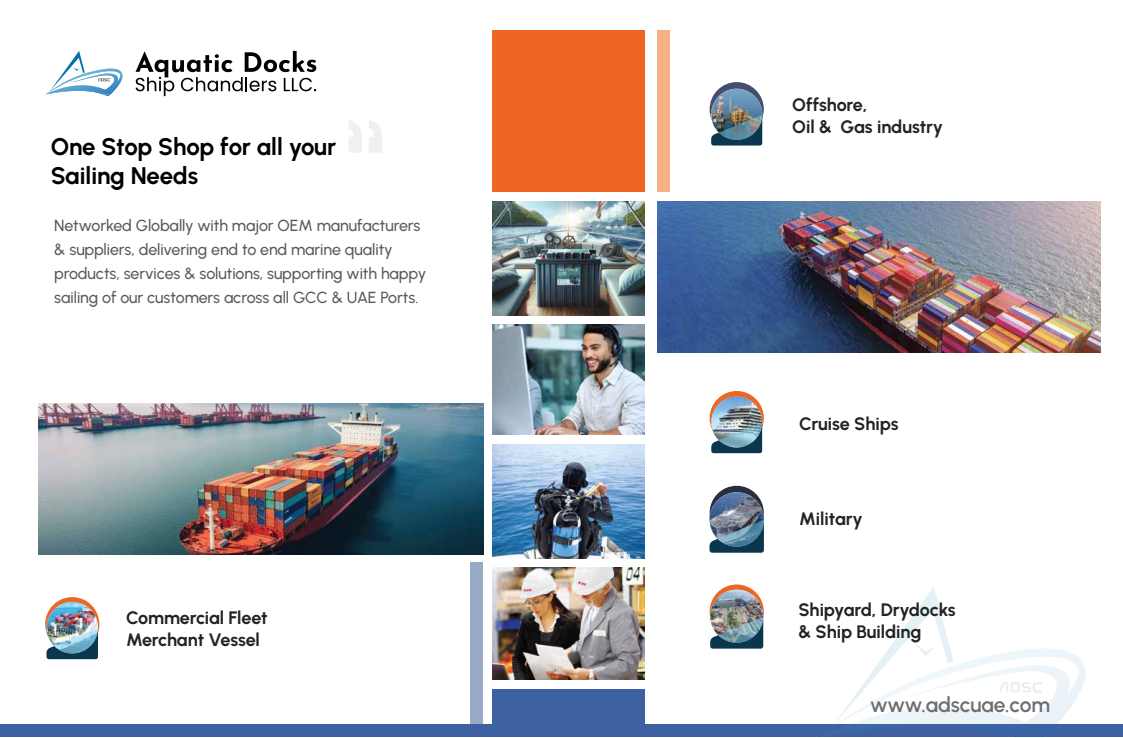
<style>
.page{position:relative;width:1123px;height:738px;background:#fff}
.page>*{position:absolute;margin:0;border:0;box-sizing:border-box;transform-origin:0 0}
.t1{font:700 24px/28.8px "Urbanist";letter-spacing:-.01em;color:#010101}
.t2{font:600 21px "Urbanist";letter-spacing:-.01em;color:#6d6e71}
.t3{font:700 18px/21.6px "Urbanist";letter-spacing:-.01em;color:#232323}
.t4{font:500 16px/24px "Urbanist";letter-spacing:-.005em;color:#58595b}
</style>
<div class="page">
<img style="left:492px;top:444px;width:153px;height:114px">
<div style="left:0;top:723px;width:1123px;height:13px;background:#3d61a2"></div>
<div style="left:492px;top:30px;width:153px;height:161px;background:#ef6622"></div>
<div style="left:657px;top:30px;width:13px;height:161px;background:#f7b084"></div>
<div style="left:492px;top:688px;width:153px;height:48px;background:#3d61a2"></div>
<div style="left:470px;top:561px;width:12px;height:161px;background:#99aac6"></div>
<svg style="left:45px;top:596px;width:54px;height:54px"></svg>
<svg style="left:709px;top:82px;width:54px;height:54px"></svg>
<svg style="left:709px;top:390px;width:54px;height:55px"></svg>
<svg style="left:709px;top:485px;width:54px;height:54px"></svg>
<svg style="left:709px;top:584px;width:54px;height:54px"></svg>
<img style="left:492px;top:567px;width:153px;height:112px">
<img style="left:492px;top:325px;width:153px;height:109px">
<img style="left:492px;top:201px;width:153px;height:114px">
<img style="left:46px;top:601px;width:52px;height:52px;border-radius:26px">
<svg style="left:46px;top:628px;width:52px;height:30px;background:#6e94a2"></svg>
<img style="left:711px;top:89px;width:51px;height:51px;border-radius:26px">
<img style="left:711px;top:115px;width:51px;height:30px">
<img style="left:711px;top:396px;width:51px;height:51px;border-radius:25px">
<svg style="left:711px;top:422px;width:51px;height:31px;background:#6d8e9c"></svg>
<img style="left:709px;top:492px;width:55px;height:54px;border-radius:27px">
<svg style="left:709px;top:520px;width:55px;height:32px;background:#527388"></svg>
<img style="left:710px;top:589px;width:53px;height:53px;border-radius:27px">
<svg style="left:710px;top:616px;width:53px;height:32px;background:#667e86"></svg>
<svg style="left:815px;top:587px;width:270px;height:150px"></svg>
<img style="left:657px;top:201px;width:443px;height:151px">
<img style="left:39px;top:403px;width:444px;height:150px">
<svg style="left:349px;top:120px;width:33px;height:32px"></svg>
<svg style="left:136px;top:51px;width:180px;height:45px"></svg>
<svg style="left:45px;top:51px;width:78px;height:45px"></svg>
<h1 class="t1" style="left:51px;top:131px;width:287px">One Stop Shop for all your<br>Sailing Needs</h1>
<p class="t4" style="left:54px;top:213px;width:373px">Networked Globally with major OEM manufacturers &amp; suppliers, delivering end to end marine quality products, services &amp; solutions, supporting with happy sailing of our customers across all GCC &amp; UAE Ports.</p>
<p class="t3" style="left:126px;top:605px;width:143px">Commercial Fleet<br>Merchant Vessel</p>
<p class="t3" style="left:792px;top:93px;width:152px">Offshore,<br>Oil &amp; Gas industry</p>
<p class="t3" style="left:799px;top:412px;width:101px">Cruise Ships</p>
<p class="t3" style="left:799px;top:506px;width:65px">Military</p>
<p class="t3" style="left:798px;top:597px;width:159px">Shipyard, Drydocks &amp; Ship Building</p>
<h2 class="t2" style="left:870px;top:690px;width:182px">www.adscuae.com</h2>
</div>
